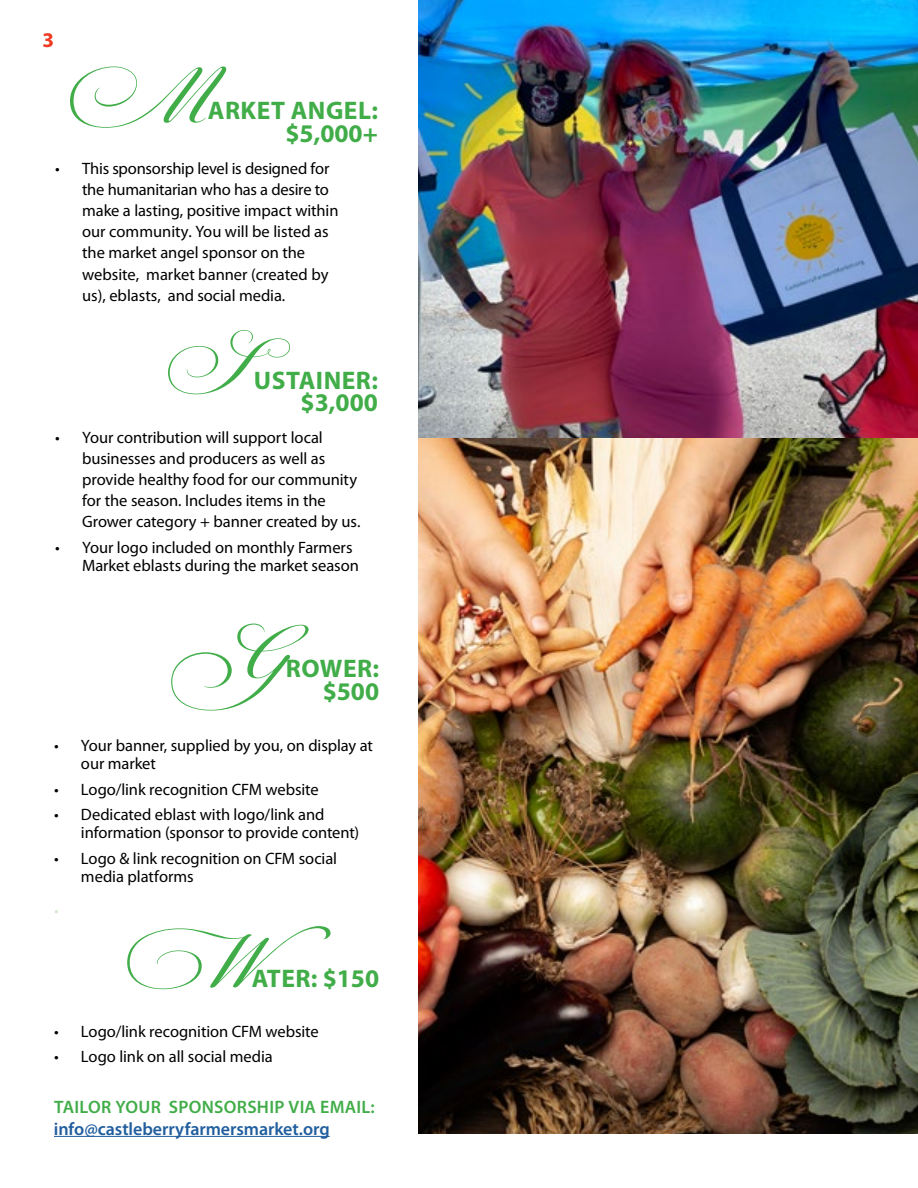
<style>
.page{position:relative;width:918px;height:1188px;background:#fff}
.page>*{position:absolute;margin:0;border:0;box-sizing:border-box;transform-origin:0 0}
.t1{font:600 73.5px "Bickham Script Pro";color:#41ad49}
.t2{font:700 25.5px/22.5px "Myriad Pro";letter-spacing:.02em;color:#41ad49;text-align:right}
.t3{font:700 21px "Myriad Pro";color:#ef3b23}
.t4{font:600 18px "Myriad Pro";letter-spacing:-.005em;color:#215e9e}
.t5{font:600 18px "Myriad Pro";letter-spacing:.015em;color:#41ad49}
.t6{font:16.5px/21.3px "Myriad Pro";letter-spacing:-.005em;color:#000}
.t7{font:16.5px "Myriad Pro";color:#d8e9d2}
</style>
<div class="page">
<hr style="left:54px;top:1136px;width:276px;height:1px;background:#215e9e">
<img style="left:418px;top:0;width:500px;height:438px">
<img style="left:418px;top:438px;width:500px;height:696px">
<p class="t3" style="left:42px;top:26px;width:13px">3</p>
<h1 class="t1" style="left:70px;top:51px;width:139px">M</h1>
<h2 class="t2" style="left:208px;top:99px;width:172px">ARKET ANGEL: $5,000+</h2>
<p class="t6" style="left:82px;top:157px;width:258px;text-indent:-27px">• This sponsorship level is designed for the humanitarian who has a desire to make a lasting, positive impact within our community. You will be listed as the market angel sponsor on the website, market banner (created by us), eblasts, and social media.</p>
<h1 class="t1" style="left:167px;top:321px;width:124px">S</h1>
<h2 class="t2" style="left:254px;top:368px;width:126px">USTAINER: $3,000</h2>
<p class="t6" style="left:82px;top:427px;width:280px;text-indent:-27px">• Your contribution will support local businesses and producers as well as provide healthy food for our community for the season. Includes items in the Grower category + banner created by us.</p>
<p class="t6" style="left:82px;top:538px;width:278px;line-height:18px;text-indent:-27px">• Your logo included on monthly Farmers<br>Market eblasts during the market season</p>
<h1 class="t1" style="left:169px;top:609px;width:117px">G</h1>
<h2 class="t2" style="left:286px;top:657px;width:95px">ROWER: $500</h2>
<p class="t6" style="left:81px;top:736px;width:294px;line-height:18px;text-indent:-27px">• Your banner, supplied by you, on display at our market</p>
<p class="t6" style="left:54px;top:778px;width:266px">• Logo/link recognition CFM website</p>
<p class="t6" style="left:81px;top:805px;width:280px;line-height:18px;text-indent:-27px">• Dedicated eblast with logo/link and information (sponsor to provide content)</p>
<p class="t6" style="left:81px;top:849px;width:258px;line-height:18px;text-indent:-27px">• Logo &amp; link recognition on CFM social media platforms</p>
<p class="t7" style="left:54px;top:901px;width:6px">•</p>
<h1 class="t1" style="left:126px;top:919px;width:206px">W</h1>
<h2 class="t2" style="left:252px;top:966px;width:129px">ATER: $150</h2>
<p class="t6" style="left:54px;top:1020px;width:266px">• Logo/link recognition CFM website</p>
<p class="t6" style="left:54px;top:1046px;width:220px">• Logo link on all social media</p>
<p class="t5" style="left:54px;top:1096px;width:322px">TAILOR YOUR SPONSORSHIP VIA EMAIL:</p>
<p class="t4" style="left:54px;top:1117px;width:277px">info@castleberryfarmersmarket.org</p>
</div>
